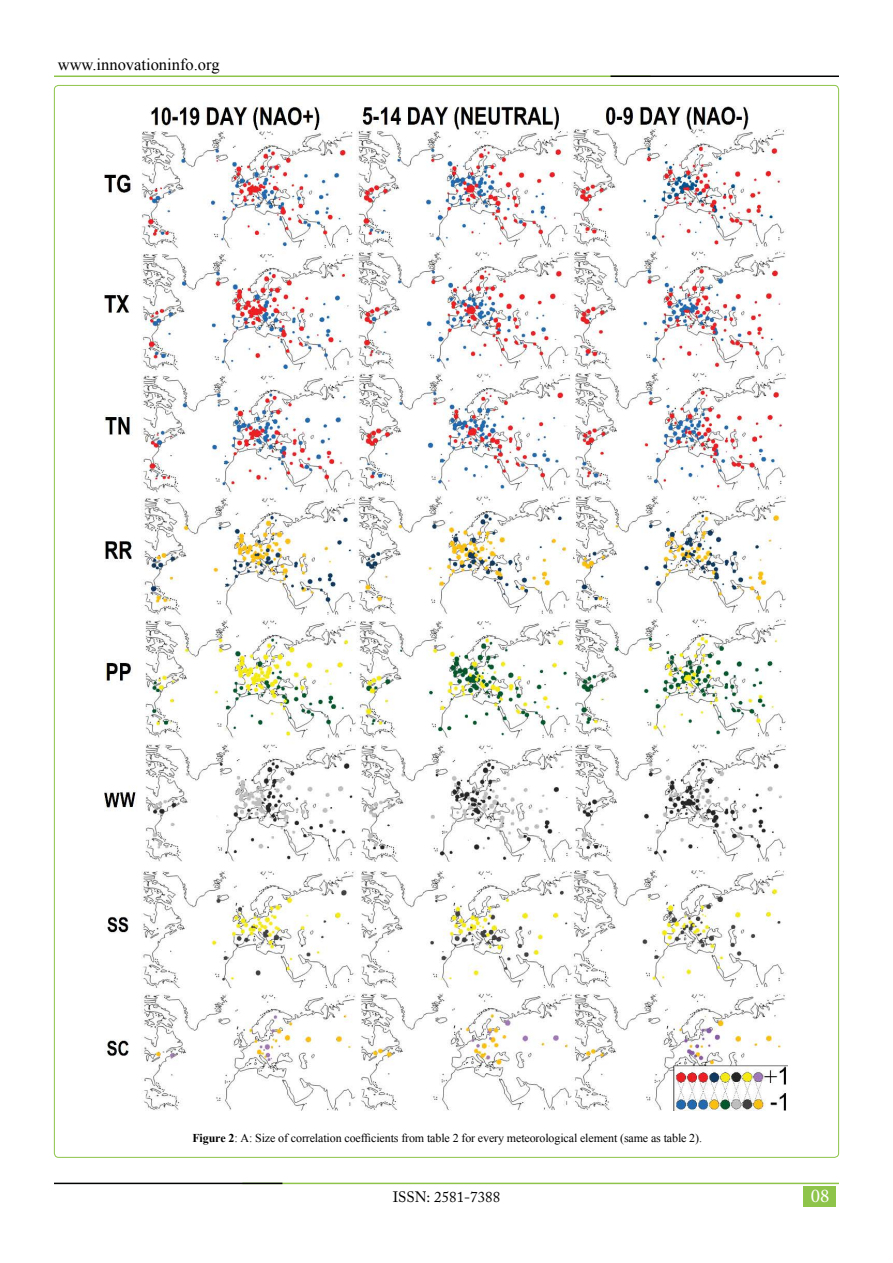
<style>
.page{position:relative;width:893px;height:1263px;background:#fff}
.page>*{position:absolute;margin:0;border:0;box-sizing:border-box;transform-origin:0 0}
.t1{font:19.5px "Minion Pro";color:#fff}
.t2{font:16.5px "Times New Roman";color:#000}
.t3{font:15px "Adobe Caslon Pro";color:#000}
.t4{font:12px "Times New Roman";letter-spacing:-.01em;color:#000}
.s1{font-weight:700}
</style>
<div class="page">
<div style="left:804px;top:1186px;width:32px;height:20px;background:#8dc449"></div>
<hr style="left:242px;top:1183px;width:597px;height:1px;background:#8dc449">
<hr style="left:54px;top:1183px;width:228px;height:1px;background:#000101">
<hr style="left:54px;top:76px;width:597px;height:1px;background:#8dc449">
<hr style="left:610px;top:76px;width:229px;height:1px;background:#000101">
<img style="left:105px;top:106px;width:683px;height:1005px">
<h2 class="t2" style="left:58px;top:53px;width:163px">www.innovationinfo.org</h2>
<p class="t4" style="left:192px;top:1130px;width:511px"><span class="s1">Figure 2</span>: A: Size of correlation coefficients from table 2 for every meteorological element (same as table 2).</p>
<p class="t3" style="left:393px;top:1188px;width:109px">ISSN: 2581-7388</p>
<h1 class="t1" style="left:811px;top:1183px;width:20px">08</h1>
</div>
